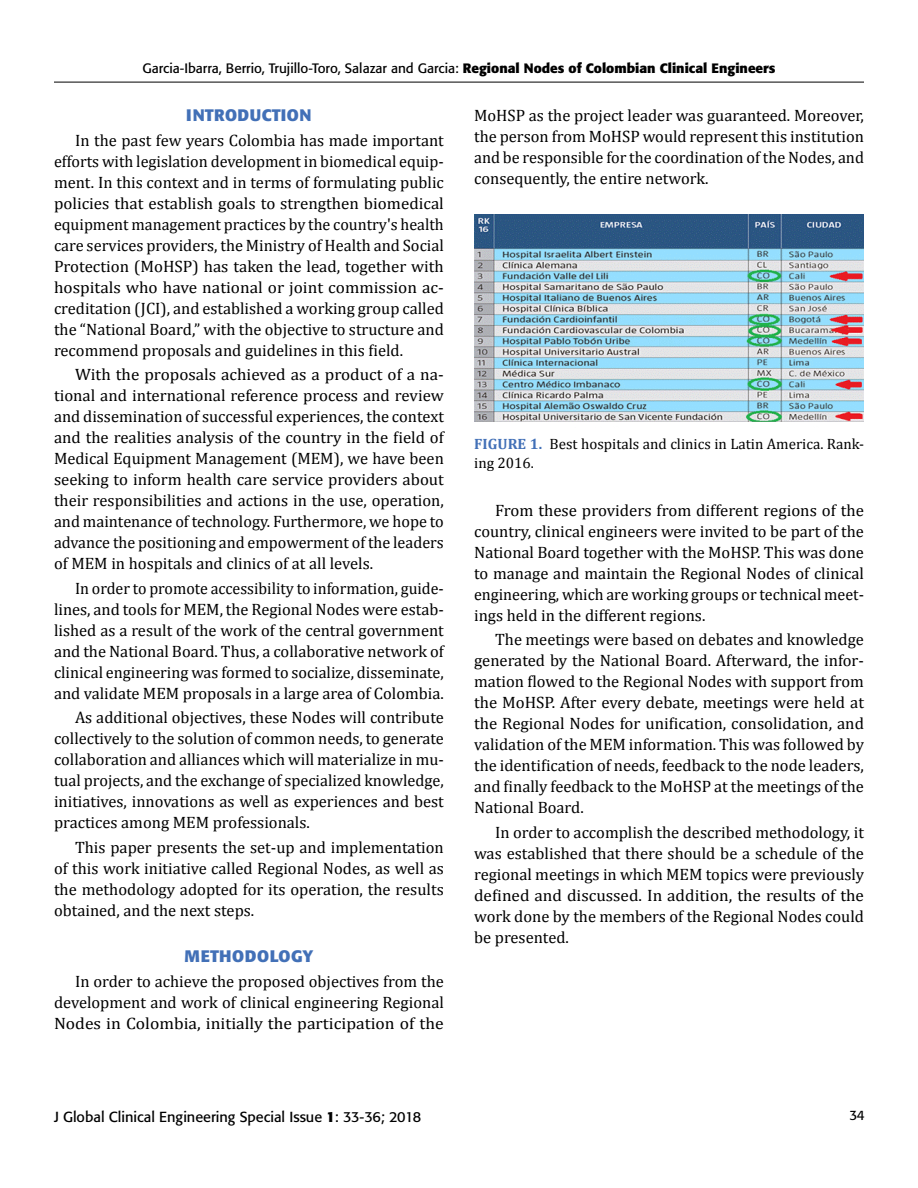
<style>
.page{position:relative;width:918px;height:1188px;background:#fff}
.page>*{position:absolute;margin:0;border:0;box-sizing:border-box;transform-origin:0 0}
.t1{font:16.5px/21px "Cambria";color:#000;text-align:justify}
.t2{font:16.5px/21px "Cambria";color:#000;text-align:justify;scale:1.04 1}
.t3{font:700 16.5px "Formata";letter-spacing:.035em;color:#4270b7}
.t4{font:15px/19.5px "Cambria";color:#000}
.t5{font:14.4px "Formata";color:#000}
.t6{font:13.5px "Formata";color:#000}
.s1{font-weight:700}
.s2{font-weight:700;color:#4270b7}
</style>
<div class="page">
<hr style="left:54px;top:82px;width:810px;height:1px;background:#000">
<img style="left:474px;top:215px;width:390px;height:207px">
<p class="t6" style="left:142px;top:60px;width:635px">Garcia-Ibarra, Berrio, Trujillo-Toro, Salazar and Garcia: <span class="s1">Regional Nodes of Colombian Clinical Engineers</span></p>
<p class="t3" style="left:186px;top:105px;width:64px">Introduc</p>
<p class="t3" style="left:272px;top:105px;width:41px">tion</p>
<p class="t1" style="left:54px;top:129px;width:391px;text-indent:21px">In the past few years Colombia has made important efforts with legislation development in biomedical equip&shy;ment. In this context and in terms of formulating public policies that establish goals to strengthen biomedical equipment management practices by the country's health care services providers, the Ministry of Health and Social Protection (MoHSP) has taken the lead, together with hospitals who have national or joint commission ac&shy;creditation (JCI), and established a working group called the “National Board,” with the objective to structure and recommend proposals and guidelines in this field.</p>
<p class="t2" style="left:54px;top:364px;width:376px;text-indent:21px">With the proposals achieved as a product of a na&shy;tional and international reference process and review and dissemination of successful experiences, the context and the realities analysis of the country in the field of Medical Equipment Management (MEM), we have been seeking to inform health care service providers about their responsibilities and actions in the use, operation, and maintenance of technology. Furthermore, we hope to advance the positioning and empowerment of the leaders of MEM in hospitals and clinics of at all levels.</p>
<p class="t1" style="left:54px;top:578px;width:391px;text-indent:21px">In order to promote accessibility to information, guide&shy;lines, and tools for MEM, the Regional Nodes were estab&shy;lished as a result of the work of the central government and the National Board. Thus, a collaborative network of clinical engineering was formed to socialize, disseminate, and validate MEM proposals in a large area of Colombia.</p>
<p class="t1" style="left:54px;top:707px;width:391px;text-indent:21px">As additional objectives, these Nodes will contribute collectively to the solution of common needs, to generate collaboration and alliances which will materialize in mu&shy;tual projects, and the exchange of specialized knowledge, initiatives, innovations as well as experiences and best practices among MEM professionals.</p>
<p class="t1" style="left:54px;top:837px;width:391px;text-indent:21px">This paper presents the set-up and implementation of this work initiative called Regional Nodes, as well as the methodology adopted for its operation, the results obtained, and the next steps.</p>
<p class="t3" style="left:185px;top:946px;width:85px">METHODOLO</p>
<p class="t3" style="left:291px;top:946px;width:24px">GY</p>
<p class="t1" style="left:54px;top:971px;width:391px;text-indent:21px">In order to achieve the proposed objectives from the development and work of clinical engineering Regional Nodes in Colombia, initially the participation of the</p>
<p class="t1" style="left:474px;top:105px;width:391px">MoHSP as the project leader was guaranteed. Moreover, the person from MoHSP would represent this institution and be responsible for the coordination of the Nodes, and consequently, the entire network.</p>
<p class="t4" style="left:474px;top:434px;width:391px"><span class="s2">FIGURE 1.</span> Best hospitals and clinics in Latin America. Rank&shy;ing 2016.</p>
<p class="t1" style="left:474px;top:500px;width:391px;text-indent:21px">From these providers from different regions of the country, clinical engineers were invited to be part of the National Board together with the MoHSP. This was done to manage and maintain the Regional Nodes of clinical engineering, which are working groups or technical meet&shy;ings held in the different regions.</p>
<p class="t1" style="left:474px;top:629px;width:391px;text-indent:21px">The meetings were based on debates and knowledge generated by the National Board. Afterward, the infor&shy;mation flowed to the Regional Nodes with support from the MoHSP. After every debate, meetings were held at the Regional Nodes for unification, consolidation, and validation of the MEM information. This was followed by the identification of needs, feedback to the node leaders, and finally feedback to the MoHSP at the meetings of the National Board.</p>
<p class="t1" style="left:474px;top:822px;width:391px;text-indent:21px">In order to accomplish the described methodology, it was established that there should be a schedule of the regional meetings in which MEM topics were previously defined and discussed. In addition, the results of the work done by the members of the Regional Nodes could be presented.</p>
<p class="t5" style="left:54px;top:1108px;width:369px">J Global Clinical Engineering Special Issue <span class="s1">1</span>: 33-36; 2018</p>
<p class="t6" style="left:849px;top:1107px;width:17px">34</p>
</div>
